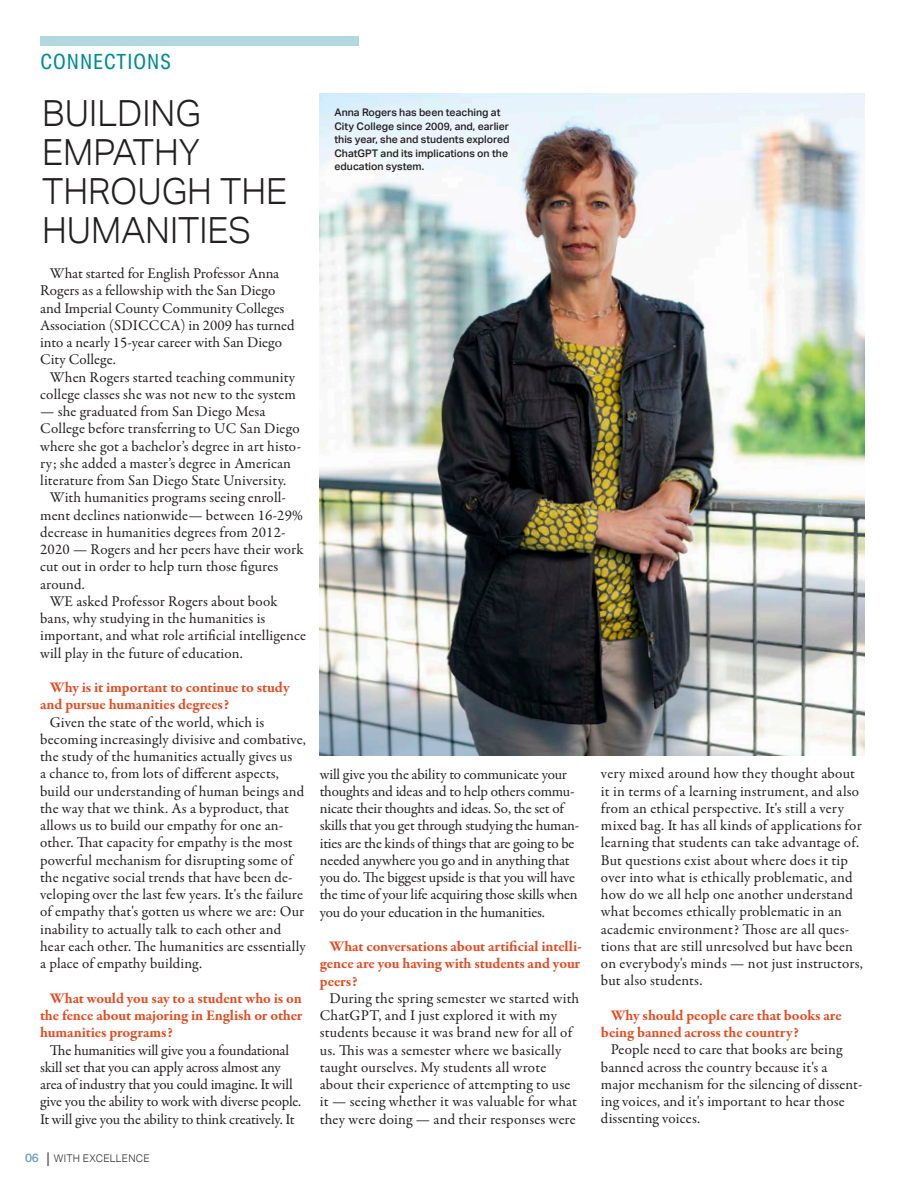
<style>
.page{position:relative;width:918px;height:1188px;background:#fff}
.page>*{position:absolute;margin:0;border:0;box-sizing:border-box;transform-origin:0 0}
.HED_-_Sans_Serif{font:300 36px/39px "Aktiv Grotesk";color:#231f20}
.Page_topper_-_Left{font:21px "Aktiv Grotesk Cd";letter-spacing:.05em;color:#008b99}
.t1{font:15px/17.2px "Garamond Premr Pro";letter-spacing:.005em;color:#231f20}
.t2{font:700 15px/17.2px "Garamond Premr Pro";letter-spacing:-.005em;color:#e54a20}
.t3{font:500 10.5px/13.5px "Aktiv Grotesk";color:#231f20}
.t4{font:300 10.5px "Aktiv Grotesk";letter-spacing:.025em;color:#231f20}
.s1{font-weight:500;font-size:12px;color:#69a0b7}
</style>
<div class="page">
<svg style="left:48px;top:1152px;width:1px;height:14px"></svg>
<div style="left:40px;top:36px;width:319px;height:10px;background:#b1d8df"></div>
<img style="left:320px;top:94px;width:544px;height:661px">
<p class="Page_topper_-_Left" style="left:40px;top:49px;width:132px">CONNECTIONS</p>
<p class="HED_-_Sans_Serif" style="left:42px;top:94px;width:247px">BUILDING<br>EMPATHY<br>THROUGH THE<br>HUMANITIES</p>
<p class="t3" style="left:334px;top:106px;width:177px">Anna Rogers has been teaching at<br>City College since 2009, and, earlier this year, she and students explored<br>ChatGPT and its implications on the education system.</p>
<p class="t1" style="left:40px;top:265px;width:256px;text-indent:10px">What started for English Professor Anna Rogers as a fellowship with the San Diego and Imperial County Community Colleges Association (SDICCCA) in 2009 has turned into a nearly 15-year career with San Diego City College.</p>
<p class="t1" style="left:40px;top:369px;width:257px;text-align:center">When Rogers started teaching community college classes she was not new to the system</p>
<p class="t1" style="left:40px;top:403px;width:263px">— she graduated from San Diego Mesa College before transferring to UC San Diego where she got a bachelor’s degree in art histo&shy;ry; she added a master’s degree in American literature from San Diego State University.</p>
<p class="t1" style="left:40px;top:490px;width:265px;text-indent:10px">With humanities programs seeing enroll&shy;ment declines nationwide— between 16-29% decrease in humanities degrees from 2012- 2020 — Rogers and her peers have their work cut out in order to help turn those figures around.</p>
<p class="t1" style="left:40px;top:593px;width:267px;text-indent:10px">WE asked Professor Rogers about book bans, why studying in the humanities is important, and what role artificial intelligence will play in the future of education.</p>
<p class="t2" style="left:40px;top:679px;width:251px;text-indent:10px">Why is it important to continue to study and pursue humanities degrees?</p>
<p class="t1" style="left:40px;top:714px;width:267px;text-indent:10px">Given the state of the world, which is becoming increasingly divisive and combative, the study of the humanities actually gives us<br>a chance to, from lots of different aspects, build our understanding of human beings and the way that we think. As a byproduct, that allows us to build our empathy for one an&shy;other. That capacity for empathy is the most powerful mechanism for disrupting some of the negative social trends that have been de&shy;veloping over the last few years. It's the failure of empathy that's gotten us where we are: Our inability to actually talk to each other and hear each other. The humanities are essentially a place of empathy building.</p>
<p class="t2" style="left:40px;top:990px;width:264px;text-align:justify;text-indent:10px">What would you say to a student who is on the fence about majoring in English or other humanities programs?</p>
<p class="t1" style="left:40px;top:1042px;width:263px;text-indent:10px">The humanities will give you a foundational skill set that you can apply across almost any area of industry that you could imagine. It will give you the ability to work with diverse people.<br>It will give you the ability to think creatively. It</p>
<p class="t4" style="left:25px;top:1152px;width:126px"><span class="s1">06</span> WITH EXCELLENCE</p>
<p class="t1" style="left:320px;top:766px;width:261px">will give you the ability to communicate your thoughts and ideas and to help others commu&shy;nicate their thoughts and ideas. So, the set of skills that you get through studying the human&shy;ities are the kinds of things that are going to be needed anywhere you go and in anything that you do. The biggest upside is that you will have the time of your life acquiring those skills when you do your education in the humanities.</p>
<p class="t2" style="left:320px;top:938px;width:264px;text-indent:10px">What conversations about artificial intelli&shy;gence are you having with students and your peers?</p>
<p class="t1" style="left:320px;top:990px;width:261px;text-indent:10px">During the spring semester we started with ChatGPT, and I just explored it with my students because it was brand new for all of us. This was a semester where we basically taught ourselves. My students all wrote about their experience of attempting to use it — seeing whether it was valuable for what they were doing — and their responses were</p>
<p class="t1" style="left:601px;top:766px;width:263px">very mixed around how they thought about it in terms of a learning instrument, and also from an ethical perspective. It's still a very mixed bag. It has all kinds of applications for learning that students can take advantage of.<br>But questions exist about where does it tip over into what is ethically problematic, and how do we all help one another understand what becomes ethically problematic in an academic environment? Those are all ques&shy;tions that are still unresolved but have been on everybody's minds — not just instructors, but also students.</p>
<p class="t2" style="left:601px;top:1007px;width:242px;text-indent:10px">Why should people care that books are being banned across the country?</p>
<p class="t1" style="left:601px;top:1042px;width:263px;text-indent:10px">People need to care that books are being banned across the country because it's a major mechanism for the silencing of dissent&shy;ing voices, and it's important to hear those dissenting voices.</p>
</div>
